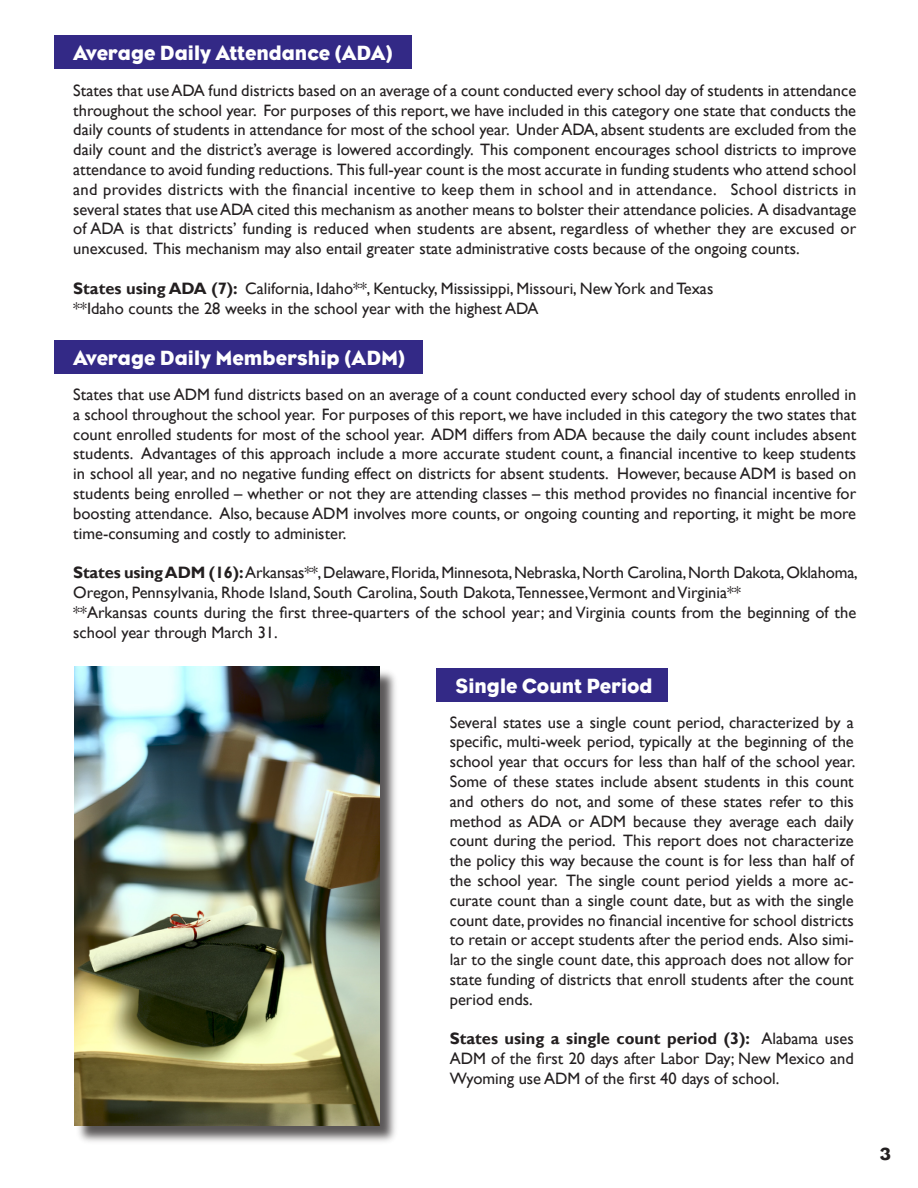
<style>
.page{position:relative;width:918px;height:1188px;background:#fff}
.page>*{position:absolute;margin:0;border:0;box-sizing:border-box;transform-origin:0 0}
.t1{font:21px "Eagle";color:#fff}
.t2{font:18px "Eagle";color:#231f20}
.t3{font:16.5px/19.8px "Gill Sans";color:#231f20;text-align:justify}
.s1{font-weight:700}
</style>
<div class="page">
<div style="left:436px;top:669px;width:232px;height:33px;background:#332986"></div>
<div style="left:54px;top:341px;width:368px;height:33px;background:#332986"></div>
<div style="left:54px;top:36px;width:357px;height:33px;background:#332986"></div>
<div style="left:76px;top:668px;width:324px;height:478px;background:#231f20;opacity:.75"></div>
<img style="left:74px;top:667px;width:305px;height:458px">
<p class="t1" style="left:73px;top:41px;width:321px">Average Daily Attendance (ADA)</p>
<p class="t3" style="left:73px;top:81px;width:785px">States that use ADA fund districts based on an average of a count conducted every school day of students in attendance throughout the school year. For purposes of this report, we have included in this category one state that conducts the daily counts of students in attendance for most of the school year. Under ADA, absent students are excluded from the daily count and the district’s average is lowered accordingly. This component encourages school districts to improve attendance to avoid funding reductions. This full-year count is the most accurate in funding students who attend school and provides districts with the financial incentive to keep them in school and in attendance. School districts in several states that use ADA cited this mechanism as another means to bolster their attendance policies. A disadvantage of ADA is that districts’ funding is reduced when students are absent, regardless of whether they are excused or unexcused. This mechanism may also entail greater state administrative costs because of the ongoing counts.</p>
<p class="t3" style="left:73px;top:279px;width:642px"><span class="s1">States using ADA (7):</span> California, Idaho**, Kentucky, Mississippi, Missouri, New York and Texas</p>
<p class="t3" style="left:73px;top:298px;width:467px">**Idaho counts the 28 weeks in the school year with the highest ADA</p>
<p class="t1" style="left:73px;top:346px;width:334px">Average Daily Membership (ADM)</p>
<p class="t3" style="left:73px;top:385px;width:785px">States that use ADM fund districts based on an average of a count conducted every school day of students enrolled in a school throughout the school year. For purposes of this report, we have included in this category the two states that count enrolled students for most of the school year. ADM differs from ADA because the daily count includes absent students. Advantages of this approach include a more accurate student count, a financial incentive to keep students in school all year, and no negative funding effect on districts for absent students. However, because ADM is based on students being enrolled – whether or not they are attending classes – this method provides no financial incentive for boosting attendance. Also, because ADM involves more counts, or ongoing counting and reporting, it might be more time-consuming and costly to administer.</p>
<p class="t3" style="left:73px;top:563px;width:786px"><span class="s1">States using ADM (16):</span> Arkansas**, Delaware, Florida, Minnesota, Nebraska, North Carolina, North Dakota, Oklahoma,<br>Oregon, Pennsylvania, Rhode Island, South Carolina, South Dakota,Tennessee,Vermont and Virginia**</p>
<p class="t3" style="left:73px;top:603px;width:785px">**Arkansas counts during the first three-quarters of the school year; and Virginia counts from the beginning of the school year through March 31.</p>
<p class="t1" style="left:456px;top:674px;width:199px">Single Count Period</p>
<p class="t3" style="left:450px;top:712px;width:407px">Several states use a single count period, characterized by a specific, multi-week period, typically at the beginning of the school year that occurs for less than half of the school year.<br>Some of these states include absent students in this count and others do not, and some of these states refer to this method as ADA or ADM because they average each daily count during the period. This report does not characterize the policy this way because the count is for less than half of the school year. The single count period yields a more ac&shy;curate count than a single count date, but as with the single count date, provides no financial incentive for school districts to retain or accept students after the period ends. Also simi&shy;lar to the single count date, this approach does not allow for state funding of districts that enroll students after the count period ends.</p>
<p class="t3" style="left:450px;top:1029px;width:406px"><span class="s1">States using a single count period (3):</span> Alabama uses ADM of the first 20 days after Labor Day; New Mexico and Wyoming use ADM of the first 40 days of school.</p>
<p class="t2" style="left:880px;top:1144px;width:12px">3</p>
</div>
